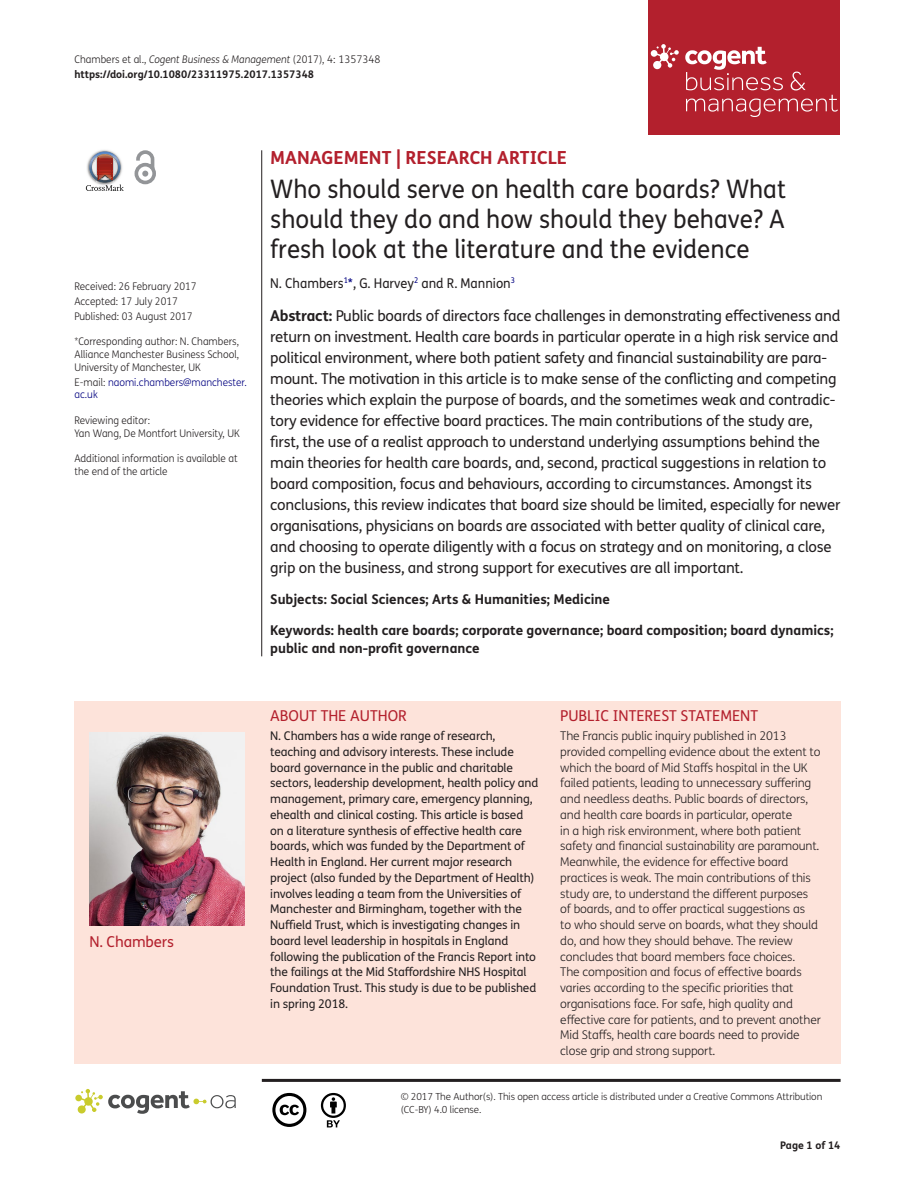
<style>
.page{position:relative;width:915px;height:1191px;background:#fff}
.page>*{position:absolute;margin:0;border:0;box-sizing:border-box;transform-origin:0 0}
.t1{font:25.5px/30px "FS Me Pro";color:#231f20;text-align:justify;scale:.95 1}
.t2{font:700 18px "FS Me Pro";color:#b3202d}
.t3{font:15px/21px "FS Me Pro";letter-spacing:-.015em;color:#231f20}
.t4{font:15px "FS Me Pro";color:#b3202d}
.t5{font:700 13.5px/18px "FS Me Pro";color:#231f20}
.t6{font:13.5px "FS Me Pro";color:#231f20;scale:.95 1}
.t7{font:300 12px/15.8px "FS Me Pro";letter-spacing:-.01em;color:#231f20}
.t8{font:12px/15.8px "FS Me Pro";letter-spacing:-.01em;color:#231f20}
.t9{font:300 10.5px/12.8px "FS Me Pro";color:#231f20;scale:.95 1}
.t10{font:700 10.5px/15px "FS Me Pro";color:#231f20}
.t11{font:300 10.5px/12.8px "FS Me Pro";color:#000080;scale:.95 1}
.t12{font:300 9.75px/12.8px "FS Me Pro";letter-spacing:-.01em;color:#231f20}
.s1{font-weight:300}
.s2{font-weight:300;font-style:italic}
.s3{color:#231f20}
.s4{color:#000080}
.s5{font-weight:700}
</style>
<div class="page">
<div style="left:648px;top:0;width:192px;height:134px;background:#b3202d"></div>
<svg style="left:650px;top:44px;width:28px;height:25px"></svg>
<svg style="left:685px;top:47px;width:152px;height:70px"></svg>
<div style="left:74px;top:701px;width:766px;height:362px;background:#fde3da"></div>
<svg style="left:86px;top:151px;width:38px;height:40px"></svg>
<svg style="left:134px;top:150px;width:22px;height:34px"></svg>
<hr style="left:261px;top:150px;width:1px;height:506px;background:#231f20">
<hr style="left:262px;top:1078px;width:578px;height:3px;background:#231f20">
<svg style="left:75px;top:1089px;width:161px;height:24px"></svg>
<svg style="left:272px;top:1093px;width:34px;height:34px"></svg>
<svg style="left:321px;top:1093px;width:25px;height:34px"></svg>
<img style="left:89px;top:732px;width:156px;height:193px">
<p class="t10" style="left:74px;top:51px;width:307px"><span class="s1">Chambers et al.,</span> <span class="s2">Cogent Business &amp; Management</span> <span class="s1">(2017), 4: 1357348 </span>https://doi.org/10.1080/23311975.2017.1357348</p>
<p class="t9" style="left:74px;top:279px;width:130px;line-height:14.9px">Received: 26 February 2017<br>Accepted: 17 July 2017<br>Published: 03 August 2017</p>
<p class="t9" style="left:74px;top:335px;width:175px;text-align:justify">*Corresponding author: N. Chambers, Alliance Manchester Business School, University of Manchester, UK</p>
<p class="t11" style="left:74px;top:375px;width:183px"><span class="s3">E-mail:</span> naomi.chambers@manchester. ac.uk</p>
<p class="t9" style="left:74px;top:414px;width:175px">Reviewing editor:<br>Yan Wang, De Montfort University, UK</p>
<p class="t9" style="left:74px;top:452px;width:173px">Additional information is available at the end of the article</p>
<p class="t4" style="left:89px;top:931px;width:86px">N. Chambers</p>
<p class="t2" style="left:270px;top:143px;width:298px">MANAGEMENT | RESEARCH ARTICLE</p>
<h1 class="t1" style="left:270px;top:174px;width:544px">Who should serve on health care boards? What should they do and how should they behave? A fresh look at the literature and the evidence</h1>
<p class="t6" style="left:270px;top:273px;width:259px">N. Chambers<sup>1</sup><span class="s4">*</span>, G. Harvey<sup>2</sup> and R. Mannion<sup>3</sup></p>
<p class="t3" style="left:270px;top:305px;width:571px"><span class="s5">Abstract:</span> Public boards of directors face challenges in demonstrating effectiveness and return on investment. Health care boards in particular operate in a high risk service and political environment, where both patient safety and financial sustainability are para&shy;mount. The motivation in this article is to make sense of the conflicting and competing theories which explain the purpose of boards, and the sometimes weak and contradic&shy;tory evidence for effective board practices. The main contributions of the study are, first, the use of a realist approach to understand underlying assumptions behind the main theories for health care boards, and, second, practical suggestions in relation to board composition, focus and behaviours, according to circumstances. Amongst its conclusions, this review indicates that board size should be limited, especially for newer organisations, physicians on boards are associated with better quality of clinical care, and choosing to operate diligently with a focus on strategy and on monitoring, a close grip on the business, and strong support for executives are all important.</p>
<p class="t5" style="left:270px;top:590px;width:341px">Subjects: Social Sciences; Arts &amp; Humanities; Medicine</p>
<p class="t5" style="left:270px;top:620px;width:564px">Keywords: health care boards; corporate governance; board composition; board dynamics; public and non-profit governance</p>
<p class="t4" style="left:270px;top:705px;width:138px">ABOUT THE AUTHOR</p>
<p class="t8" style="left:270px;top:727px;width:269px">N. Chambers has a wide range of research, teaching and advisory interests. These include board governance in the public and charitable sectors, leadership development, health policy and management, primary care, emergency planning, ehealth and clinical costing. This article is based on a literature synthesis of effective health care boards, which was funded by the Department of Health in England. Her current major research project (also funded by the Department of Health) involves leading a team from the Universities of Manchester and Birmingham, together with the Nuffield Trust, which is investigating changes in board level leadership in hospitals in England following the publication of the Francis Report into the failings at the Mid Staffordshire NHS Hospital Foundation Trust. This study is due to be published in spring 2018.</p>
<p class="t4" style="left:560px;top:705px;width:199px">PUBLIC INTEREST STATEMENT</p>
<p class="t7" style="left:560px;top:727px;width:262px">The Francis public inquiry published in 2013 provided compelling evidence about the extent to which the board of Mid Staffs hospital in the UK failed patients, leading to unnecessary suffering and needless deaths. Public boards of directors, and health care boards in particular, operate<br>in a high risk environment, where both patient safety and financial sustainability are paramount.<br>Meanwhile, the evidence for effective board practices is weak. The main contributions of this study are, to understand the different purposes of boards, and to offer practical suggestions as<br>to who should serve on boards, what they should do, and how they should behave. The review concludes that board members face choices.<br>The composition and focus of effective boards varies according to the specific priorities that organisations face. For safe, high quality and effective care for patients, and to prevent another Mid Staffs, health care boards need to provide close grip and strong support.</p>
<p class="t12" style="left:400px;top:1090px;width:423px">© 2017 The Author(s). This open access article is distributed under a Creative Commons Attribution (CC-BY) 4.0 license.</p>
<p class="t10" style="left:780px;top:1137px;width:62px">Page 1 of 14</p>
</div>
